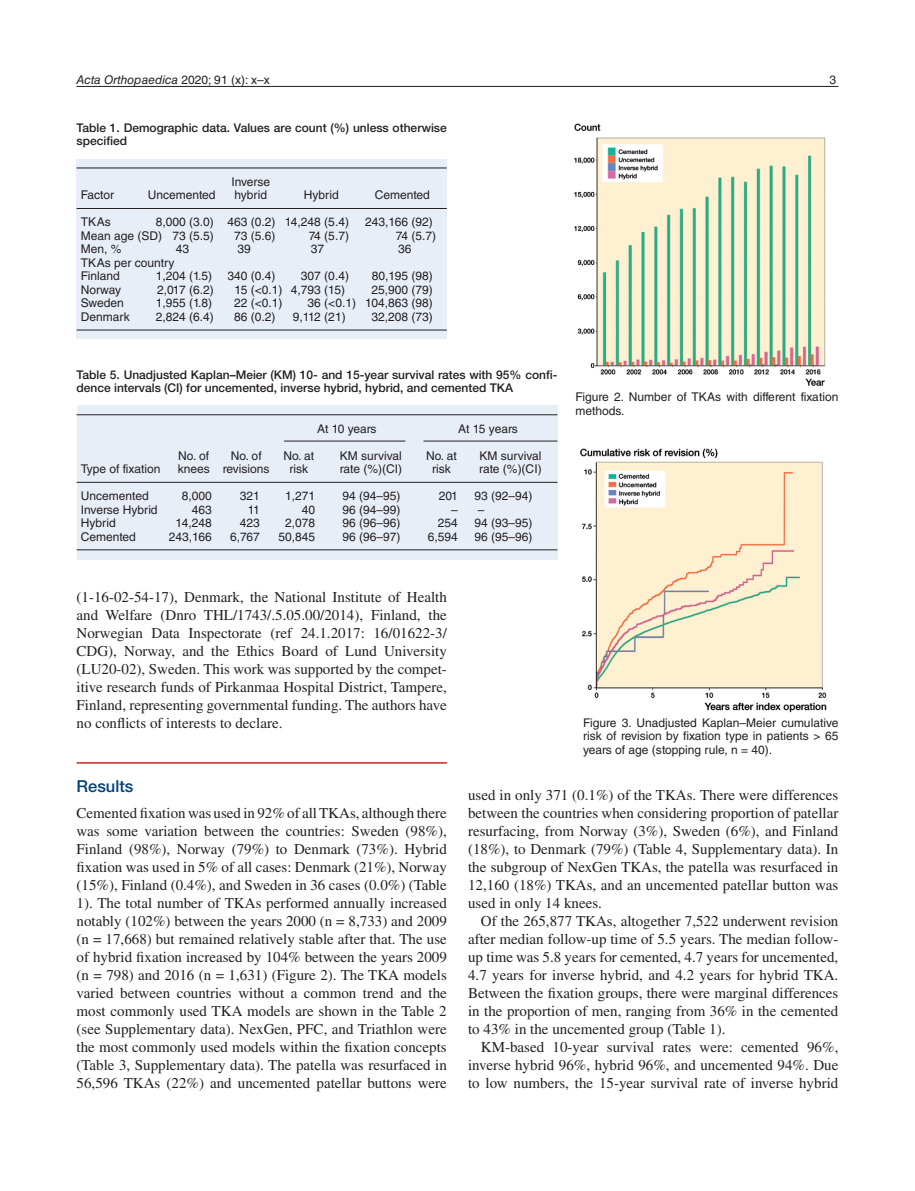
<style>
.page{position:relative;width:915px;height:1191px;background:#fff}
.page>*{position:absolute;margin:0;border:0;box-sizing:border-box;transform-origin:0 0}
.t1{font:500 16.5px "Helvetica Neue LTW1 G";color:#004279}
.t2{font:15px/18px "Times";color:#231f20;text-align:justify}
.t3{font:12px/13.5px "Helvetica LT Std";color:#231f20}
.t4{font:500 12px/13.5px "Helvetica Neue LTW1 G";color:#231f20}
.t5{font:italic 12px "Helvetica LT Std";color:#231f20}
.s1{font-style:normal}
</style>
<div class="page">
<hr style="left:77px;top:86px;width:761px;height:1px;background:#231f20">
<hr style="left:77px;top:762px;width:369px;height:1px;background:#bc2e18">
<div style="left:77px;top:159px;width:369px;height:180px;background:#e8eef8"></div>
<hr style="left:77px;top:168px;width:369px;height:1px;background:#231f20">
<hr style="left:77px;top:208px;width:369px;height:1px;background:#231f20">
<hr style="left:77px;top:330px;width:369px;height:1px;background:#231f20">
<img style="left:574px;top:123px;width:252px;height:263px">
<div style="left:77px;top:405px;width:480px;height:154px;background:#e8eef8"></div>
<hr style="left:77px;top:414px;width:480px;height:1px;background:#231f20">
<hr style="left:77px;top:482px;width:480px;height:1px;background:#231f20">
<hr style="left:77px;top:549px;width:480px;height:1px;background:#231f20">
<hr style="left:284px;top:441px;width:121px;height:1px;background:#231f20">
<hr style="left:423px;top:441px;width:134px;height:1px;background:#231f20">
<img style="left:580px;top:448px;width:247px;height:265px">
<p class="t5" style="left:77px;top:72px;width:195px">Acta Orthopaedica <span class="s1">2020; 91 (x): x–x</span></p>
<p class="t3" style="left:829px;top:73px;width:8px">3</p>
<p class="t4" style="left:77px;top:121px;width:371px">Table 1. Demographic data. Values are count (%) unless otherwise specified</p>
<p class="t3" style="left:231px;top:175px;width:40px">Inverse</p>
<p class="t3" style="left:81px;top:188px;width:35px">Factor</p>
<p class="t3" style="left:148px;top:188px;width:69px">Uncemented</p>
<p class="t3" style="left:234px;top:188px;width:34px">hybrid</p>
<p class="t3" style="left:304px;top:188px;width:36px">Hybrid</p>
<p class="t3" style="left:375px;top:188px;width:56px">Cemented</p>
<p class="t3" style="left:81px;top:215px;width:31px">TKAs</p>
<p class="t3" style="left:156px;top:215px;width:195px">8,000 (3.0) 463 (0.2) 14,248 (5.4)</p>
<p class="t3" style="left:365px;top:215px;width:69px">243,166 (92)</p>
<p class="t3" style="left:81px;top:229px;width:134px">Mean age (SD) 73 (5.5)</p>
<p class="t3" style="left:234px;top:229px;width:43px">73 (5.6)</p>
<p class="t3" style="left:308px;top:229px;width:42px">74 (5.7)</p>
<p class="t3" style="left:395px;top:229px;width:42px">74 (5.7)</p>
<p class="t3" style="left:81px;top:242px;width:42px">Men, %</p>
<p class="t3" style="left:176px;top:242px;width:15px">43</p>
<p class="t3" style="left:237px;top:242px;width:15px">39</p>
<p class="t3" style="left:311px;top:242px;width:15px">37</p>
<p class="t3" style="left:398px;top:242px;width:15px">36</p>
<p class="t3" style="left:81px;top:256px;width:95px">TKAs per country<br>Finland</p>
<p class="t3" style="left:156px;top:269px;width:58px">1,204 (1.5)</p>
<p class="t3" style="left:227px;top:269px;width:50px">340 (0.4)</p>
<p class="t3" style="left:301px;top:269px;width:50px">307 (0.4)</p>
<p class="t3" style="left:371px;top:269px;width:62px">80,195 (98)</p>
<p class="t3" style="left:81px;top:283px;width:42px">Norway</p>
<p class="t3" style="left:157px;top:283px;width:58px">2,017 (6.2)</p>
<p class="t3" style="left:234px;top:283px;width:112px">15 (&lt;0.1) 4,793 (15)</p>
<p class="t3" style="left:371px;top:283px;width:63px">25,900 (79)</p>
<p class="t3" style="left:81px;top:296px;width:44px">Sweden</p>
<p class="t3" style="left:156px;top:296px;width:58px">1,955 (1.8)</p>
<p class="t3" style="left:234px;top:296px;width:50px">22 (&lt;0.1)</p>
<p class="t3" style="left:307px;top:296px;width:127px">36 (&lt;0.1) 104,863 (98)</p>
<p class="t3" style="left:81px;top:310px;width:50px">Denmark</p>
<p class="t3" style="left:156px;top:310px;width:60px">2,824 (6.4)</p>
<p class="t3" style="left:234px;top:310px;width:43px">86 (0.2)</p>
<p class="t3" style="left:293px;top:310px;width:54px">9,112 (21)</p>
<p class="t3" style="left:371px;top:310px;width:63px">32,208 (73)</p>
<p class="t4" style="left:77px;top:368px;width:482px">Table 5. Unadjusted Kaplan–Meier (KM) 10- and 15-year survival rates with 95% confi&shy;dence intervals (CI) for uncemented, inverse hybrid, hybrid, and cemented TKA</p>
<p class="t3" style="left:317px;top:422px;width:61px">At 10 years</p>
<p class="t3" style="left:458px;top:422px;width:61px">At 15 years</p>
<p class="t3" style="left:178px;top:449px;width:32px">No. of</p>
<p class="t3" style="left:231px;top:449px;width:32px">No. of</p>
<p class="t3" style="left:283px;top:449px;width:32px">No. at</p>
<p class="t3" style="left:340px;top:449px;width:64px">KM survival</p>
<p class="t3" style="left:426px;top:449px;width:32px">No. at</p>
<p class="t3" style="left:479px;top:449px;width:64px">KM survival</p>
<p class="t3" style="left:81px;top:462px;width:81px">Type of fixation</p>
<p class="t3" style="left:178px;top:462px;width:93px">knees revisions</p>
<p class="t3" style="left:289px;top:462px;width:20px">risk</p>
<p class="t3" style="left:339px;top:462px;width:64px">rate (%)(CI)</p>
<p class="t3" style="left:432px;top:462px;width:20px">risk</p>
<p class="t3" style="left:479px;top:462px;width:64px">rate (%)(CI)</p>
<p class="t3" style="left:81px;top:489px;width:69px">Uncemented</p>
<p class="t3" style="left:182px;top:489px;width:32px">8,000</p>
<p class="t3" style="left:240px;top:489px;width:22px">321</p>
<p class="t3" style="left:285px;top:489px;width:32px">1,271</p>
<p class="t3" style="left:342px;top:489px;width:60px">94 (94–95)</p>
<p class="t3" style="left:438px;top:489px;width:21px">201</p>
<p class="t3" style="left:474px;top:489px;width:60px">93 (92–94)</p>
<p class="t3" style="left:81px;top:503px;width:78px">Inverse Hybrid</p>
<p class="t3" style="left:192px;top:503px;width:22px">463</p>
<p class="t3" style="left:248px;top:503px;width:13px">11</p>
<p class="t3" style="left:302px;top:503px;width:15px">40</p>
<p class="t3" style="left:342px;top:503px;width:60px">96 (94–99)</p>
<p class="t3" style="left:451px;top:503px;width:35px">– –</p>
<p class="t3" style="left:81px;top:516px;width:36px">Hybrid</p>
<p class="t3" style="left:175px;top:516px;width:38px">14,248</p>
<p class="t3" style="left:240px;top:516px;width:22px">423</p>
<p class="t3" style="left:285px;top:516px;width:32px">2,078</p>
<p class="t3" style="left:342px;top:516px;width:60px">96 (96–96)</p>
<p class="t3" style="left:438px;top:516px;width:22px">254</p>
<p class="t3" style="left:474px;top:516px;width:60px">94 (93–95)</p>
<p class="t3" style="left:81px;top:530px;width:56px">Cemented</p>
<p class="t3" style="left:169px;top:530px;width:44px">243,166</p>
<p class="t3" style="left:230px;top:530px;width:31px">6,767</p>
<p class="t3" style="left:278px;top:530px;width:38px">50,845</p>
<p class="t3" style="left:342px;top:530px;width:60px">96 (96–97)</p>
<p class="t3" style="left:428px;top:530px;width:32px">6,594</p>
<p class="t3" style="left:474px;top:530px;width:60px">96 (95–96)</p>
<p class="t2" style="left:77px;top:587px;width:371px">(1-16-02-54-17), Denmark, the National Institute of Health and Welfare (Dnro THL/1743/.5.05.00/2014), Finland, the Norwegian Data Inspectorate (ref 24.1.2017: 16/01622-3/ CDG), Norway, and the Ethics Board of Lund University (LU20-02), Sweden. This work was supported by the compet&shy;itive research funds of Pirkanmaa Hospital District, Tampere, Finland, representing governmental funding. The authors have no conflicts of interests to declare.</p>
<p class="t3" style="left:575px;top:390px;width:264px">Figure 2. Number of TKAs with different fixation methods.</p>
<p class="t3" style="left:583px;top:715px;width:257px;text-align:justify">Figure 3. Unadjusted Kaplan–Meier cumulative risk of revision by fixation type in patients &gt; 65 years of age (stopping rule, n = 40).</p>
<p class="t1" style="left:77px;top:776px;width:58px">Results</p>
<p class="t2" style="left:77px;top:803px;width:371px">Cemented fixation was used in 92% of all TKAs, although there was some variation between the countries: Sweden (98%), Finland (98%), Norway (79%) to Denmark (73%). Hybrid fixation was used in 5% of all cases: Denmark (21%), Norway (15%), Finland (0.4%), and Sweden in 36 cases (0.0%) (Table 1). The total number of TKAs performed annually increased notably (102%) between the years 2000 (n = 8,733) and 2009 (n = 17,668) but remained relatively stable after that. The use of hybrid fixation increased by 104% between the years 2009 (n = 798) and 2016 (n = 1,631) (Figure 2). The TKA models varied between countries without a common trend and the most commonly used TKA models are shown in the Table 2 (see Supplementary data). NexGen, PFC, and Triathlon were the most commonly used models within the fixation concepts (Table 3, Supplementary data). The patella was resurfaced in 56,596 TKAs (22%) and uncemented patellar buttons were</p>
<p class="t2" style="left:468px;top:785px;width:371px">used in only 371 (0.1%) of the TKAs. There were differences between the countries when considering proportion of patellar resurfacing, from Norway (3%), Sweden (6%), and Finland (18%), to Denmark (79%) (Table 4, Supplementary data). In the subgroup of NexGen TKAs, the patella was resurfaced in 12,160 (18%) TKAs, and an uncemented patellar button was used in only 14 knees.</p>
<p class="t2" style="left:468px;top:911px;width:371px;text-indent:13px">Of the 265,877 TKAs, altogether 7,522 underwent revision after median follow-up time of 5.5 years. The median follow&shy;up time was 5.8 years for cemented, 4.7 years for uncemented, 4.7 years for inverse hybrid, and 4.2 years for hybrid TKA.<br>Between the fixation groups, there were marginal differences in the proportion of men, ranging from 36% in the cemented to 43% in the uncemented group (Table 1).</p>
<p class="t2" style="left:468px;top:1037px;width:371px;text-indent:13px">KM-based 10-year survival rates were: cemented 96%, inverse hybrid 96%, hybrid 96%, and uncemented 94%. Due to low numbers, the 15-year survival rate of inverse hybrid</p>
</div>
